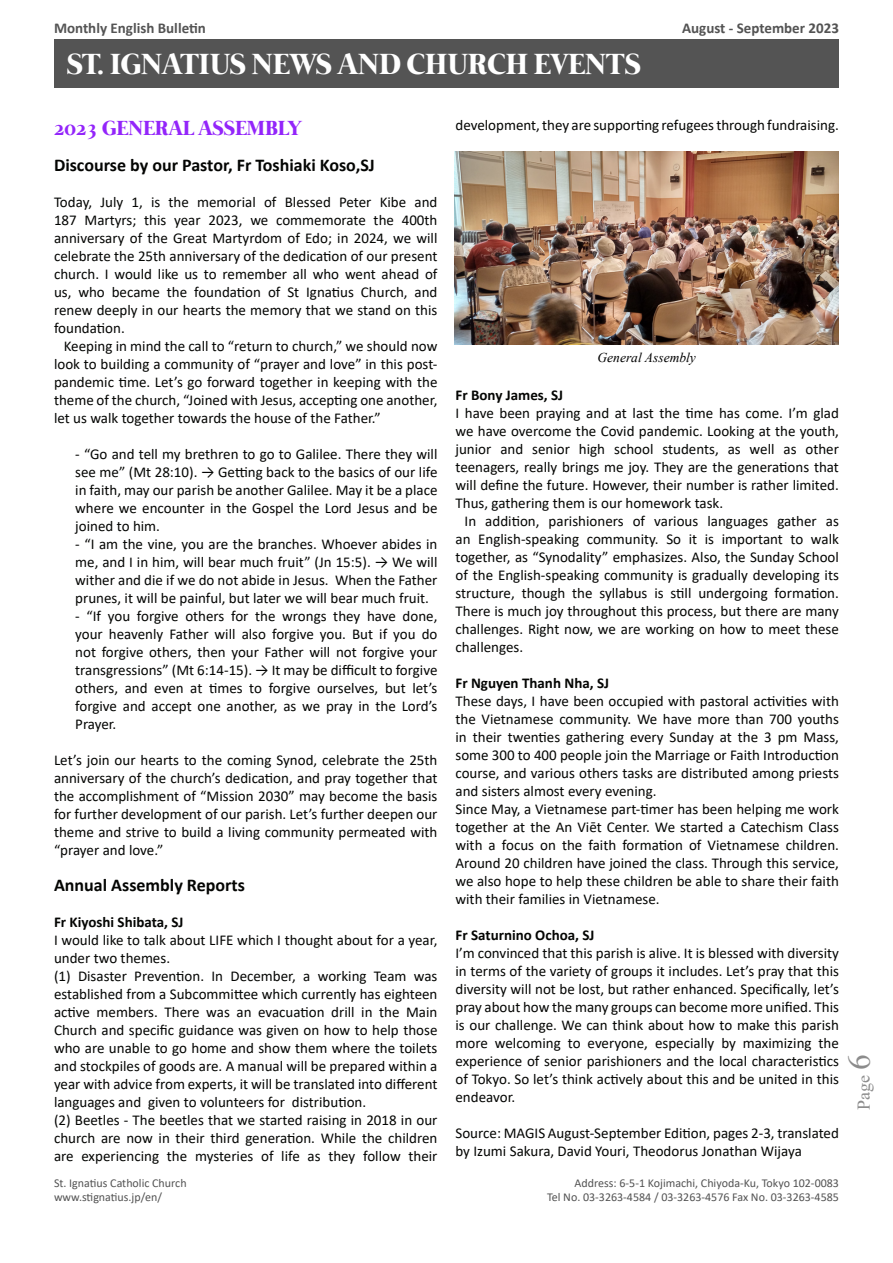
<style>
.page{position:relative;width:893px;height:1263px;background:#fff}
.page>*{position:absolute;margin:0;border:0;box-sizing:border-box;transform-origin:0 0}
.t1{font:700 30px "Mermaid";color:#fff}
.t2{font:700 21px "Mermaid";color:#9325fa}
.t3{font:700 18px "Calibri";color:#040503}
.t4{font:18px "Times New Roman";color:#8c8c8c}
.t5{font:15px/18px "Calibri";color:#040503;text-align:justify}
.t6{font:700 15px "Calibri";color:#040503}
.t7{font:700 15px "Calibri";color:#545454}
.t8{font:700 15px "Calibri";color:#535353}
.t9{font:italic 13.5px "Times New Roman";color:#000}
.t10{font:12px/14.4px "Calibri";color:#535353}
.s1{font-size:31.5px}
</style>
<div class="page">
<div style="left:54px;top:39px;width:785px;height:49px;background:#545454"></div>
<img style="left:454px;top:152px;width:385px;height:192px">
<p class="t7" style="left:54px;top:17px;width:153px">Monthly English Bulletin</p>
<p class="t8" style="left:682px;top:17px;width:158px">August - September 2023</p>
<p class="t1" style="left:67px;top:47px;width:575px">ST. IGNATIUS NEWS AND CHURCH EVENTS</p>
<p class="t2" style="left:54px;top:116px;width:249px">2023 GENERAL ASSEMBLY</p>
<p class="t3" style="left:54px;top:152px;width:322px">Discourse by our Pastor, Fr Toshiaki Koso,SJ</p>
<p class="t5" style="left:54px;top:192px;width:385px">Today, July 1, is the memorial of Blessed Peter Kibe and 187 Martyrs; this year 2023, we commemorate the 400th anniversary of the Great Martyrdom of Edo; in 2024, we will celebrate the 25th anniversary of the dedication of our present church. I would like us to remember all who went ahead of us, who became the foundation of St Ignatius Church, and renew deeply in our hearts the memory that we stand on this foundation.</p>
<p class="t5" style="left:54px;top:336px;width:385px;text-indent:10px">Keeping in mind the call to “return to church,” we should now look to building a community of “prayer and love” in this post&shy;pandemic time. Let’s go forward together in keeping with the theme of the church, “Joined with Jesus, accepting one another, let us walk together towards the house of the Father.”</p>
<p class="t5" style="left:75px;top:444px;width:364px">- “Go and tell my brethren to go to Galilee. There they will see me” (Mt 28:10). → Getting back to the basics of our life in faith, may our parish be another Galilee. May it be a place where we encounter in the Gospel the Lord Jesus and be joined to him.</p>
<p class="t5" style="left:75px;top:534px;width:364px">- “I am the vine, you are the branches. Whoever abides in me, and I in him, will bear much fruit” (Jn 15:5). → We will wither and die if we do not abide in Jesus. When the Father prunes, it will be painful, but later we will bear much fruit.</p>
<p class="t5" style="left:75px;top:606px;width:364px">- “If you forgive others for the wrongs they have done, your heavenly Father will also forgive you. But if you do not forgive others, then your Father will not forgive your transgressions” (Mt 6:14-15). → It may be difficult to forgive others, and even at times to forgive ourselves, but let’s forgive and accept one another, as we pray in the Lord’s Prayer.</p>
<p class="t5" style="left:54px;top:750px;width:385px">Let’s join our hearts to the coming Synod, celebrate the 25th anniversary of the church’s dedication, and pray together that the accomplishment of “Mission 2030” may become the basis for further development of our parish. Let’s further deepen our theme and strive to build a living community permeated with “prayer and love.”</p>
<p class="t3" style="left:54px;top:872px;width:192px">Annual Assembly Reports</p>
<p class="t6" style="left:54px;top:911px;width:131px">Fr Kiyoshi Shibata, SJ</p>
<p class="t5" style="left:54px;top:930px;width:385px">I would like to talk about LIFE which I thought about for a year, under two themes.</p>
<p class="t5" style="left:54px;top:966px;width:385px">(1) Disaster Prevention. In December, a working Team was established from a Subcommittee which currently has eighteen active members. There was an evacuation drill in the Main Church and specific guidance was given on how to help those who are unable to go home and show them where the toilets and stockpiles of goods are. A manual will be prepared within a year with advice from experts, it will be translated into different languages and given to volunteers for distribution.</p>
<p class="t5" style="left:54px;top:1110px;width:385px">(2) Beetles - The beetles that we started raising in 2018 in our church are now in their third generation. While the children are experiencing the mysteries of life as they follow their</p>
<p class="t5" style="left:455px;top:116px;width:385px">development, they are supporting refugees through fundraising.</p>
<p class="t9" style="left:598px;top:348px;width:100px">General Assembly</p>
<p class="t6" style="left:455px;top:384px;width:109px">Fr Bony James, SJ</p>
<p class="t5" style="left:455px;top:404px;width:385px">I have been praying and at last the time has come. I’m glad we have overcome the Covid pandemic. Looking at the youth, junior and senior high school students, as well as other teenagers, really brings me joy. They are the generations that will define the future. However, their number is rather limited.<br>Thus, gathering them is our homework task.</p>
<p class="t5" style="left:455px;top:512px;width:385px;text-indent:9px">In addition, parishioners of various languages gather as an English-speaking community. So it is important to walk together, as “Synodality” emphasizes. Also, the Sunday School of the English-speaking community is gradually developing its structure, though the syllabus is still undergoing formation.<br>There is much joy throughout this process, but there are many challenges. Right now, we are working on how to meet these challenges.</p>
<p class="t6" style="left:455px;top:672px;width:155px">Fr Nguyen Thanh Nha, SJ</p>
<p class="t5" style="left:455px;top:692px;width:385px">These days, I have been occupied with pastoral activities with the Vietnamese community. We have more than 700 youths in their twenties gathering every Sunday at the 3 pm Mass, some 300 to 400 people join the Marriage or Faith Introduction course, and various others tasks are distributed among priests and sisters almost every evening.</p>
<p class="t5" style="left:455px;top:800px;width:385px">Since May, a Vietnamese part-timer has been helping me work together at the An Viēt Center. We started a Catechism Class with a focus on the faith formation of Vietnamese children.<br>Around 20 children have joined the class. Through this service, we also hope to help these children be able to share their faith with their families in Vietnamese.</p>
<p class="t6" style="left:455px;top:924px;width:140px">Fr Saturnino Ochoa, SJ</p>
<p class="t5" style="left:455px;top:944px;width:385px">I’m convinced that this parish is alive. It is blessed with diversity in terms of the variety of groups it includes. Let’s pray that this diversity will not be lost, but rather enhanced. Specifically, let’s pray about how the many groups can become more unified. This is our challenge. We can think about how to make this parish more welcoming to everyone, especially by maximizing the experience of senior parishioners and the local characteristics of Tokyo. So let’s think actively about this and be united in this endeavor.</p>
<p class="t5" style="left:455px;top:1124px;width:385px">Source: MAGIS August-September Edition, pages 2-3, translated by Izumi Sakura, David Youri, Theodorus Jonathan Wijaya</p>
<p class="t10" style="left:54px;top:1175px;width:134px">St. Ignatius Catholic Church www.stignatius.jp/en/</p>
<p class="t10" style="left:547px;top:1175px;width:293px;text-align:right">Address: 6-5-1 Kojimachi, Chiyoda-Ku, Tokyo 102-0083<br>Tel No. 03-3263-4584 / 03-3263-4576 Fax No. 03-3263-4585</p>
<p class="t4" style="left:851px;top:1110px;width:57px;rotate:-90deg">Page <span class="s1">6</span></p>
</div>
